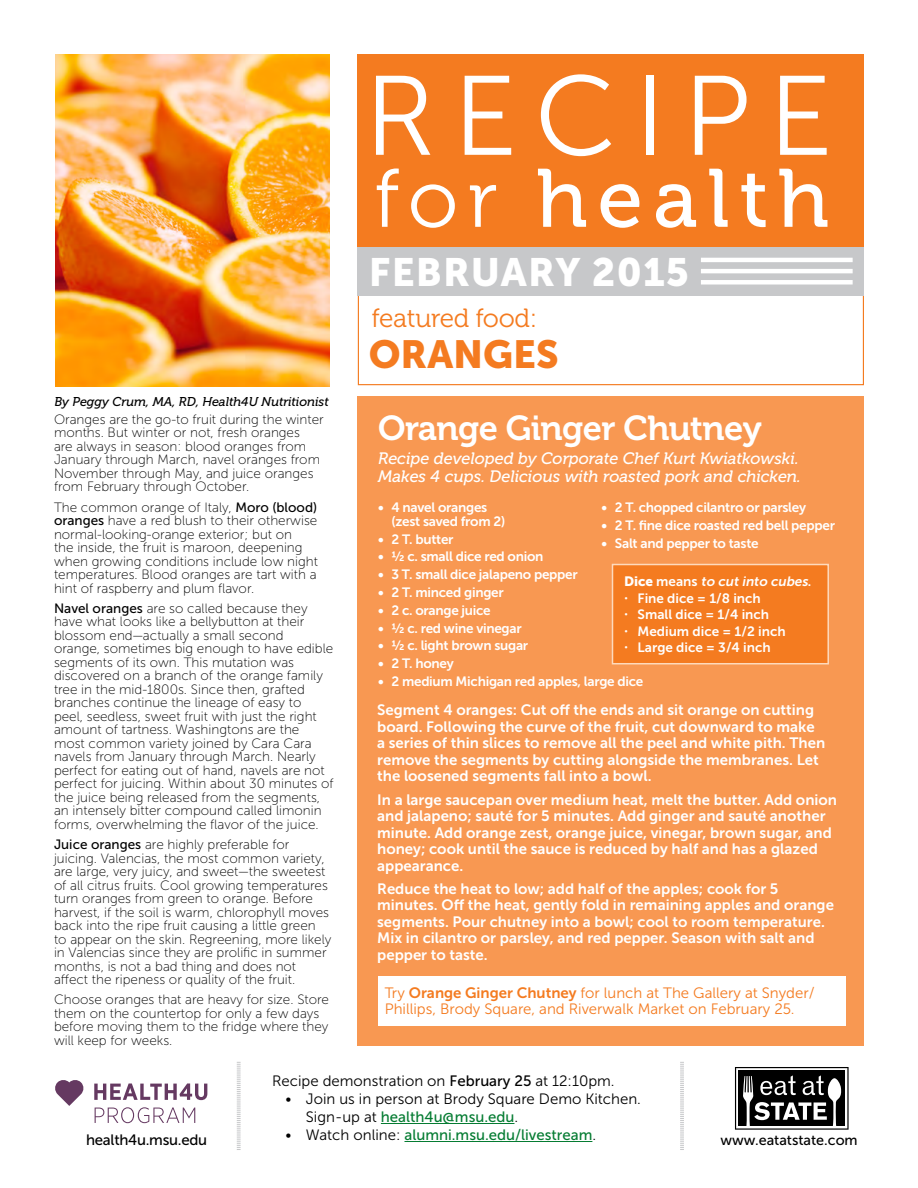
<style>
.page{position:relative;width:918px;height:1188px;background:#fff}
.page>*{position:absolute;margin:0;border:0;box-sizing:border-box;transform-origin:0 0}
.t1{font:112.5px "Museo Sans 300";letter-spacing:.16em;color:#fff}
.t2{font:82.35px "Museo 500";letter-spacing:.12em;color:#fff}
.t3{font:39.3px "Museo Sans 900";letter-spacing:.03em;color:#fff}
.t4{font:39px "Museo Sans 900";color:#f47b20}
.t5{font:34.5px "Museo 700";letter-spacing:-.015em;color:#fff}
.t6{font:26.4px "Museo 300";letter-spacing:-.01em;color:#f47b20}
.t7{font:italic 16.5px/18px "Museo 500";color:#fff}
.t8{font:15px/16.5px "Museo Sans 700";color:#fff}
.t9{font:15px/16.5px "Museo Sans 300";color:#f47b20}
.t10{font:15px "Museo Sans 300";color:#000}
.t11{font:15px "Museo Sans 500";color:#057c32}
.t12{font:15px "Museo Sans 500";letter-spacing:-.02em;color:#000}
.t13{font:14.4px "Museo Sans 500";color:#000}
.t14{font:13.5px/13.5px "Museo Sans 100";color:#000}
.t15{font:13.5px/13.5px "Museo Sans 700";letter-spacing:-.02em;color:#fff}
.t16{font:13.5px/16.5px "Museo Sans 700";color:#fff}
.t17{font:italic 12.75px "Museo 500";color:#000}
.s1{font-family:"Museo 300"}
.s2{font-family:"Museo Sans 500"}
.s3{font-family:"Museo Sans 900"}
.s4{font-style:italic}
.s5{font-family:"Futura BT";font-weight:800}
.s6{font-family:"Museo Sans 700"}
.s7{font-family:"Museo Sans 300";color:#000}
</style>
<div class="page">
<div style="left:358px;top:290px;width:506px;height:95px;background:#fff;border:1px solid #f47b20"></div>
<div style="left:357px;top:396px;width:507px;height:649px;background:#f89852"></div>
<div style="left:357px;top:247px;width:507px;height:49px;background:#c7c8ca"></div>
<div style="left:357px;top:54px;width:507px;height:192px;background:#f47b20"></div>
<svg style="left:237px;top:1062px;width:4px;height:88px"></svg>
<svg style="left:735px;top:1067px;width:114px;height:63px"></svg>
<svg style="left:55px;top:1080px;width:29px;height:26px"></svg>
<svg style="left:94px;top:1083px;width:113px;height:17px"></svg>
<svg style="left:95px;top:1107px;width:100px;height:16px"></svg>
<img style="left:55px;top:54px;width:274px;height:333px">
<hr style="left:701px;top:258px;width:152px;height:4px;background:#fff">
<hr style="left:701px;top:269px;width:152px;height:4px;background:#fff">
<div style="left:701px;top:280px;width:152px;height:5px;background:#fff"></div>
<div style="left:378px;top:976px;width:467px;height:49px;background:#fff"></div>
<hr style="left:381px;top:1123px;width:133px;height:1px;background:#057c32">
<hr style="left:404px;top:1141px;width:188px;height:1px;background:#057c32">
<svg style="left:680px;top:1062px;width:4px;height:88px"></svg>
<div style="left:612px;top:565px;width:216px;height:99px;background:#f47b20"></div>
<div style="left:612px;top:564px;width:217px;height:100px;border:2px solid #fedabc"></div>
<h1 class="t1" style="left:364px;top:55px;width:470px">RECIPE</h1>
<h2 class="t2" style="left:375px;top:153px;width:456px"><span class="s1">for</span> health</h2>
<h3 class="t3" style="left:369px;top:250px;width:321px">FEBRUARY 2015</h3>
<p class="t17" style="left:54px;top:394px;width:276px">By Peggy Crum, MA, RD, Health4U Nutritionist</p>
<p class="t14" style="left:54px;top:413px;width:271px">Oranges are the go-to fruit during the winter months. But winter or not, fresh oranges<br>are always in season: blood oranges from January through March, navel oranges from November through May, and juice oranges from February through October.</p>
<p class="t14" style="left:54px;top:500px;width:265px">The common orange of Italy, <span class="s2">Moro (blood) oranges</span> have a red blush to their otherwise normal-looking-orange exterior; but on<br>the inside, the fruit is maroon, deepening when growing conditions include low night temperatures. Blood oranges are tart with a hint of raspberry and plum flavor.</p>
<p class="t14" style="left:54px;top:602px;width:281px"><span class="s2">Navel oranges</span> are so called because they have what looks like a bellybutton at their blossom end—actually a small second<br>orange, sometimes big enough to have edible segments of its own. This mutation was discovered on a branch of the orange family tree in the mid-1800s. Since then, grafted branches continue the lineage of easy to peel, seedless, sweet fruit with just the right amount of tartness. Washingtons are the<br>most common variety joined by Cara Cara navels from January through March. Nearly perfect for eating out of hand, navels are not perfect for juicing. Within about 30 minutes of the juice being released from the segments, an intensely bitter compound called limonin forms, overwhelming the flavor of the juice.</p>
<p class="t14" style="left:54px;top:838px;width:279px"><span class="s2">Juice oranges</span> are highly preferable for juicing. Valencias, the most common variety, are large, very juicy, and sweet—the sweetest of all citrus fruits. Cool growing temperatures turn oranges from green to orange. Before harvest, if the soil is warm, chlorophyll moves back into the ripe fruit causing a little green to appear on the skin. Regreening, more likely in Valencias since they are prolific in summer months, is not a bad thing and does not affect the ripeness or quality of the fruit.</p>
<p class="t14" style="left:54px;top:993px;width:277px">Choose oranges that are heavy for size. Store them on the countertop for only a few days before moving them to the fridge where they will keep for weeks.</p>
<h3 class="t6" style="left:372px;top:304px;width:167px">featured food:</h3>
<h3 class="t4" style="left:369px;top:332px;width:192px">ORANGES</h3>
<h3 class="t5" style="left:378px;top:408px;width:385px">Orange Ginger Chutney</h3>
<p class="t7" style="left:378px;top:450px;width:424px">Recipe developed by Corporate Chef Kurt Kwiatkowski.<br>Makes 4 cups. Delicious with roasted pork and chicken.</p>
<p class="t15" style="left:392px;top:501px;width:115px;text-indent:-14px">• 4 navel oranges (zest saved from 2)</p>
<p class="t15" style="left:378px;top:532px;width:77px">• 2 T. butter</p>
<p class="t15" style="left:378px;top:550px;width:167px">• ½ c. small dice red onion</p>
<p class="t15" style="left:378px;top:568px;width:201px">• 3 T. small dice jalapeno pepper</p>
<p class="t15" style="left:378px;top:586px;width:127px">• 2 T. minced ginger</p>
<p class="t15" style="left:378px;top:603px;width:114px">• 2 c. orange juice</p>
<p class="t15" style="left:378px;top:621px;width:145px">• ½ c. red wine vinegar</p>
<p class="t15" style="left:378px;top:639px;width:152px">• ½ c. light brown sugar</p>
<p class="t15" style="left:378px;top:657px;width:77px">• 2 T. honey</p>
<p class="t15" style="left:378px;top:675px;width:267px">• 2 medium Michigan red apples, large dice</p>
<p class="t15" style="left:601px;top:501px;width:206px">• 2 T. chopped cilantro or parsley</p>
<p class="t15" style="left:601px;top:519px;width:235px">• 2 T. fine dice roasted red bell pepper</p>
<p class="t15" style="left:601px;top:536px;width:159px">• Salt and pepper to taste</p>
<p class="t16" style="left:624px;top:573px;width:189px"><span class="s3">DICE</span> means <span class="s4">to cut into cubes</span>. <span class="s5">∙</span> Fine dice = 1/8 inch<br><span class="s5">∙</span> Small dice = 1/4 inch<br><span class="s5">∙</span> Medium dice = 1/2 inch<br><span class="s5">∙</span> Large dice = 3/4 inch</p>
<p class="t8" style="left:377px;top:702px;width:450px">Segment 4 oranges: Cut off the ends and sit orange on cutting board. Following the curve of the fruit, cut downward to make a series of thin slices to remove all the peel and white pith. Then remove the segments by cutting alongside the membranes. Let the loosened segments fall into a bowl.</p>
<p class="t8" style="left:377px;top:791px;width:461px">In a large saucepan over medium heat, melt the butter. Add onion and jalapeno; sauté for 5 minutes. Add ginger and sauté another minute. Add orange zest, orange juice, vinegar, brown sugar, and honey; cook until the sauce is reduced by half and has a glazed appearance.</p>
<p class="t8" style="left:377px;top:880px;width:458px">Reduce the heat to low; add half of the apples; cook for 5 minutes. Off the heat, gently fold in remaining apples and orange segments. Pour chutney into a bowl; cool to room temperature.<br>Mix in cilantro or parsley, and red pepper. Season with salt and pepper to taste.</p>
<p class="t9" style="left:385px;top:985px;width:431px">Try <span class="s6">Orange Ginger Chutney</span> for lunch at The Gallery at Snyder/<br>Phillips, Brody Square, and Riverwalk Market on February 25.</p>
<p class="t10" style="left:272px;top:1073px;width:344px">Recipe demonstration on <span class="s2">February 25</span> at 12:10pm.</p>
<p class="t10" style="left:286px;top:1091px;width:357px">• Join us in person at Brody Square Demo Kitchen.</p>
<p class="t11" style="left:306px;top:1109px;width:214px"><span class="s7">Sign-up at</span> health4u@msu.edu<span class="s7">.</span></p>
<p class="t11" style="left:286px;top:1127px;width:312px"><span class="s7">• Watch online:</span> alumni.msu.edu/livestream<span class="s7">.</span></p>
<p class="t12" style="left:86px;top:1132px;width:123px">health4u.msu.edu</p>
<p class="t13" style="left:720px;top:1132px;width:139px">www.eatatstate.com</p>
</div>
